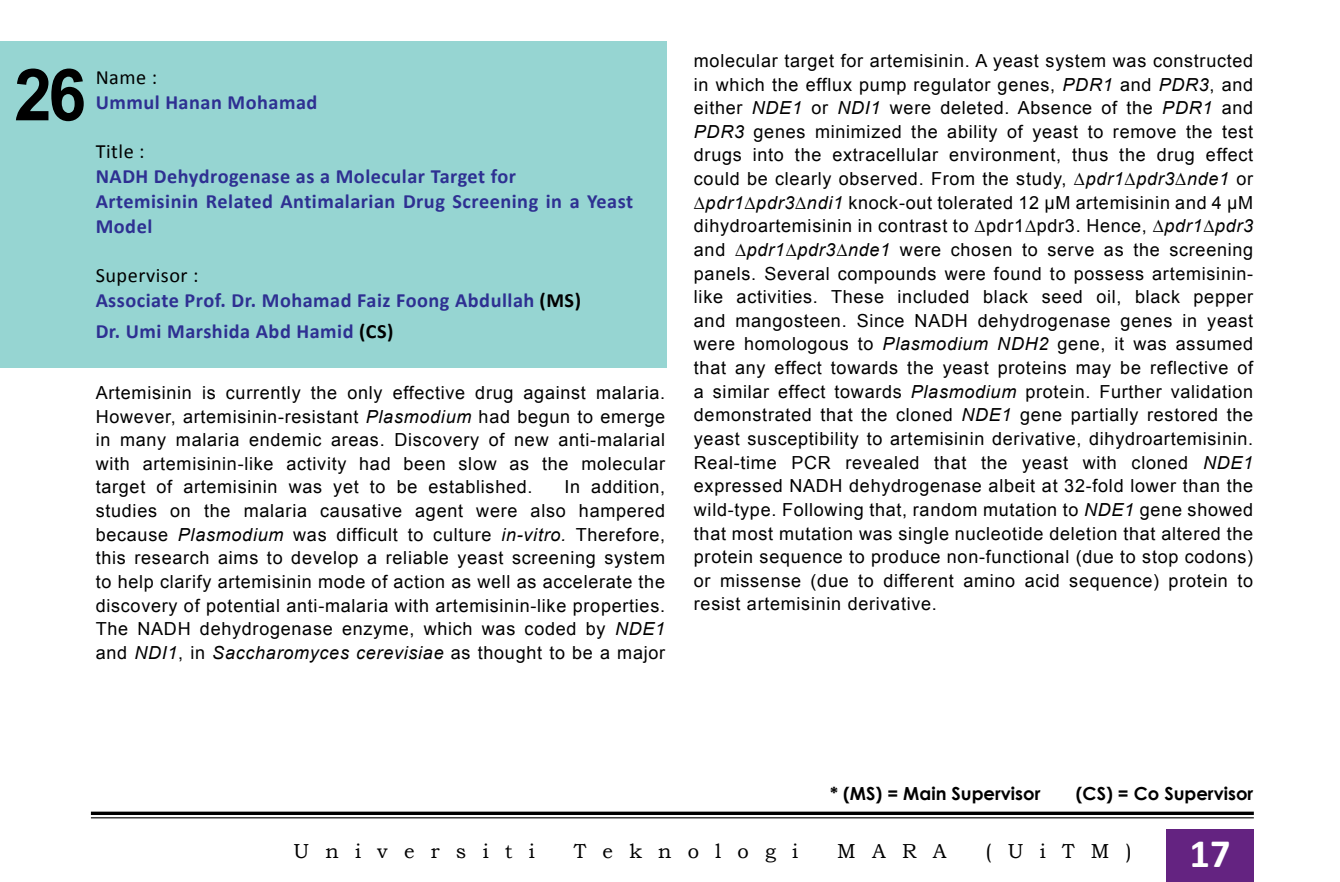
<style>
.page{position:relative;width:1340px;height:882px;background:#fff}
.page>*{position:absolute;margin:0;border:0;box-sizing:border-box;transform-origin:0 0}
.t1{font:700 72px "Arial";color:#000;scale:.94 1}
.t2{font:700 40.5px "Calibri";color:#fff}
.t3{font:700 20.25px/24.8px "Calibri";letter-spacing:.025em;color:#2e3092}
.t4{font:20.25px "Bookman Old Style";letter-spacing:.8em;color:#000}
.t5{font:20.25px "Calibri";letter-spacing:.025em;color:#000}
.t6{font:18px/23.6px "Arial";letter-spacing:.04em;color:#000;text-align:justify}
.t7{font:700 18px "Century Gothic";color:#000}
.s1{font-weight:400;color:#000}
.s2{color:#000}
.s3{font-style:italic}
</style>
<div class="page">
<div style="left:1166px;top:829px;width:87px;height:53px;background:#642381"></div>
<svg style="left:91px;top:811px;width:1162px;height:4px;background:#282828"></svg>
<hr style="left:91px;top:817px;width:1162px;height:1px;background:#000">
<div style="left:0;top:41px;width:666px;height:326px;background:#96d5d2"></div>
<h1 class="t1" style="left:14px;top:48px;width:78px">26</h1>
<p class="t5" style="left:96px;top:65px;width:63px">Name :</p>
<p class="t3" style="left:96px;top:89px;width:223px">Ummul Hanan Mohamad</p>
<p class="t5" style="left:96px;top:139px;width:51px">Title :</p>
<p class="t3" style="left:96px;top:163px;width:539px">NADH Dehydrogenase as a Molecular Target for<br>Artemisinin Related Antimalarian Drug Screening in a Yeast<br>Model</p>
<p class="t3" style="left:96px;top:262px;width:487px"><span class="s1">Supervisor :<br></span>Associate Prof. Dr. Mohamad Faiz Foong Abdullah <span class="s2">(MS)</span></p>
<p class="t3" style="left:96px;top:319px;width:299px">Dr. Umi Marshida Abd Hamid <span class="s2">(CS)</span></p>
<p class="t6" style="left:96px;top:381px;width:571px">Artemisinin is currently the only effective drug against malaria.<br>However, artemisinin-resistant <span class="s3">Plasmodium</span> had begun to emerge in many malaria endemic areas. Discovery of new anti-malarial with artemisinin-like activity had been slow as the molecular target of artemisinin was yet to be established.</p>
<p class="t6" style="left:96px;top:475px;width:571px;text-indent:469px">In addition, studies on the malaria causative agent were also hampered because <span class="s3">Plasmodium</span> was difficult to culture <span class="s3">in-vitro.</span> Therefore, this research aims to develop a reliable yeast screening system to help clarify artemisinin mode of action as well as accelerate the discovery of potential anti-malaria with artemisinin-like properties.<br>The NADH dehydrogenase enzyme, which was coded by <span class="s3">NDE1 </span>and <span class="s3">NDI1</span>, in <span class="s3">Saccharomyces cerevisiae</span> as thought to be a major</p>
<p class="t6" style="left:694px;top:49px;width:561px">molecular target for artemisinin. A yeast system was constructed in which the efflux pump regulator genes, <span class="s3">PDR1</span> and <span class="s3">PDR3</span>, and either <span class="s3">NDE1</span> or <span class="s3">NDI1</span> were deleted. Absence of the <span class="s3">PDR1</span> and <span class="s3">PDR3</span> genes minimized the ability of yeast to remove the test drugs into the extracellular environment, thus the drug effect could be clearly observed. From the study, <span class="s3">∆pdr1∆pdr3∆nde1</span> or <span class="s3">∆pdr1∆pdr3∆ndi1</span> knock-out tolerated 12 µM artemisinin and 4 µM dihydroartemisinin in contrast to ∆pdr1∆pdr3. Hence, <span class="s3">∆pdr1∆pdr3 </span>and <span class="s3">∆pdr1∆pdr3∆nde1</span> were chosen to serve as the screening panels. Several compounds were found to possess artemisinin&shy;like activities. These included black seed oil, black pepper and mangosteen. Since NADH dehydrogenase genes in yeast were homologous to <span class="s3">Plasmodium NDH2</span> gene, it was assumed that any effect towards the yeast proteins may be reflective of a similar effect towards <span class="s3">Plasmodium</span> protein. Further validation demonstrated that the cloned <span class="s3">NDE1</span> gene partially restored the yeast susceptibility to artemisinin derivative, dihydroartemisinin.<br>Real-time PCR revealed that the yeast with cloned <span class="s3">NDE1 </span>expressed NADH dehydrogenase albeit at 32-fold lower than the wild-type. Following that, random mutation to <span class="s3">NDE1</span> gene showed that most mutation was single nucleotide deletion that altered the protein sequence to produce non-functional (due to stop codons) or missense (due to different amino acid sequence) protein to resist artemisinin derivative.</p>
<p class="t7" style="left:830px;top:780px;width:212px">* (MS) = Main Supervisor</p>
<p class="t7" style="left:1075px;top:780px;width:179px">(CS) = Co Supervisor</p>
<p class="t4" style="left:293px;top:838px;width:243px">Universiti</p>
<p class="t4" style="left:574px;top:838px;width:226px">Teknologi</p>
<p class="t4" style="left:837px;top:838px;width:111px">MARA</p>
<p class="t4" style="left:985px;top:838px;width:148px">(UiTM)</p>
<h2 class="t2" style="left:1189px;top:824px;width:43px">17</h2>
</div>
